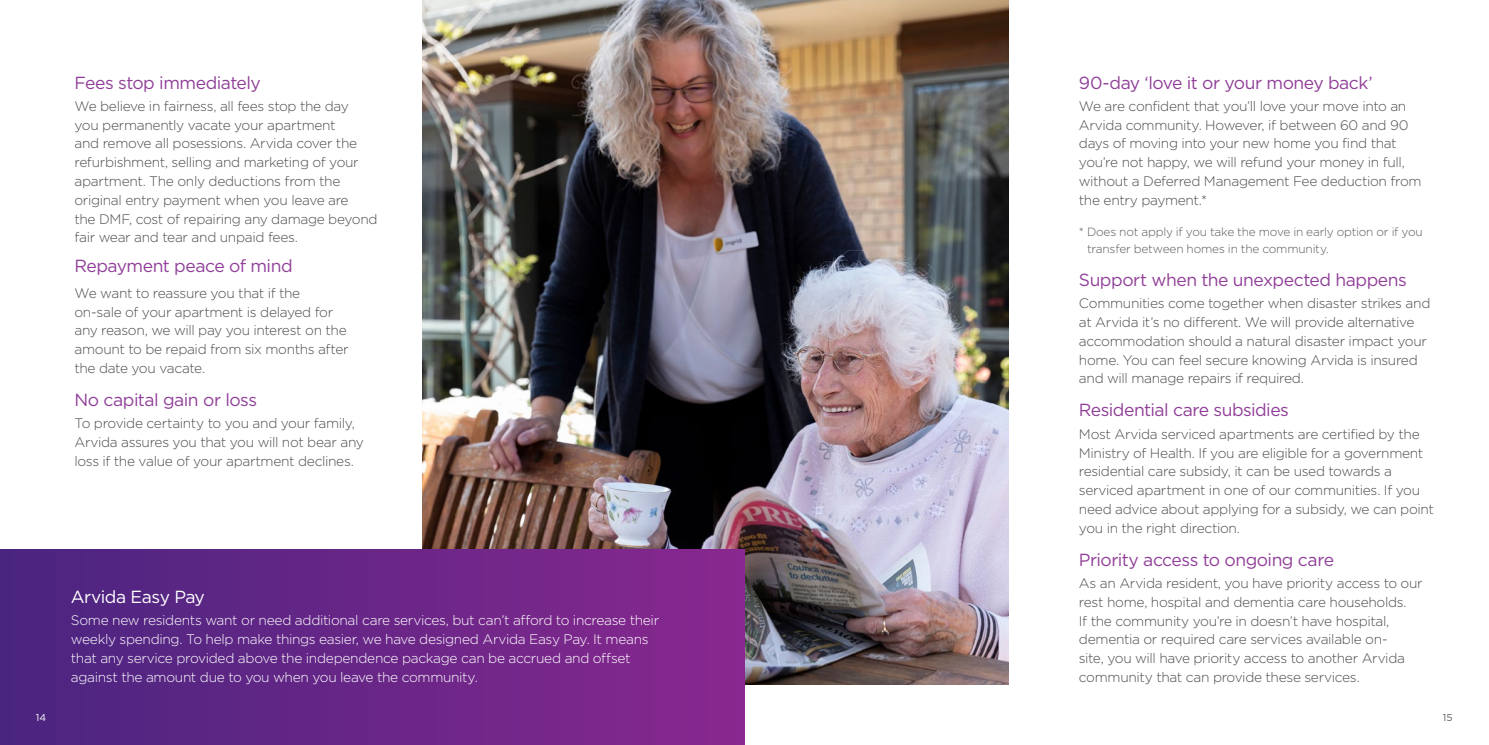
<style>
.page{position:relative;width:1489px;height:745px;background:#fff}
.page>*{position:absolute;margin:0;border:0;box-sizing:border-box;transform-origin:0 0}
.t1{font:17.5px "Gotham";letter-spacing:-.03em;color:#903f98}
.t2{font:17.5px "Gotham";letter-spacing:-.03em;color:#fff}
.t3{font:300 13.75px/18.8px "Gotham";letter-spacing:-.025em;color:#4d4d4f}
.t4{font:300 13.75px/18.8px "Gotham";letter-spacing:-.025em;color:#fff}
.t5{font:300 11.88px/16.9px "Gotham";letter-spacing:-.015em;color:#58595b}
.t6{font:10px "Gotham";color:#fff}
.t7{font:10px "Gotham";color:#58595b}
</style>
<div class="page">
<img style="left:422px;top:0;width:585px;height:684px">
<div style="left:0;top:549px;width:744px;height:195px;background:linear-gradient(to right,#492580,#88288e)"></div>
<p class="t1" style="left:74px;top:71px;width:188px">Fees stop immediately</p>
<p class="t3" style="left:74px;top:96px;width:305px">We believe in fairness, all fees stop the day<br>you permanently vacate your apartment<br>and remove all posessions. Arvida cover the refurbishment, selling and marketing of your apartment. The only deductions from the original entry payment when you leave are<br>the DMF, cost of repairing any damage beyond fair wear and tear and unpaid fees.</p>
<p class="t1" style="left:74px;top:254px;width:220px">Repayment peace of mind</p>
<p class="t3" style="left:74px;top:283px;width:276px">We want to reassure you that if the on-sale of your apartment is delayed for any reason, we will pay you interest on the amount to be repaid from six months after the date you vacate.</p>
<p class="t1" style="left:74px;top:388px;width:184px">No capital gain or loss</p>
<p class="t3" style="left:74px;top:413px;width:291px">To provide certainty to you and your family,<br>Arvida assures you that you will not bear any loss if the value of your apartment declines.</p>
<p class="t2" style="left:71px;top:585px;width:136px">Arvida Easy Pay</p>
<p class="t4" style="left:71px;top:610px;width:589px">Some new residents want or need additional care services, but can’t afford to increase their weekly spending. To help make things easier, we have designed Arvida Easy Pay. It means that any service provided above the independence package can be accrued and offset against the amount due to you when you leave the community.</p>
<p class="t1" style="left:1078px;top:71px;width:295px">90-day ‘love it or your money back’</p>
<p class="t3" style="left:1078px;top:96px;width:344px">We are confident that you’ll love your move into an Arvida community. However, if between 60 and 90 days of moving into your new home you find that you’re not happy, we will refund your money in full, without a Deferred Management Fee deduction from the entry payment.*</p>
<p class="t5" style="left:1086px;top:223px;width:337px;text-indent:-8px">* Does not apply if you take the move in early option or if you transfer between homes in the community.</p>
<p class="t1" style="left:1078px;top:268px;width:329px">Support when the unexpected happens</p>
<p class="t3" style="left:1078px;top:293px;width:353px">Communities come together when disaster strikes and at Arvida it’s no different. We will provide alternative accommodation should a natural disaster impact your home. You can feel secure knowing Arvida is insured and will manage repairs if required.</p>
<p class="t1" style="left:1078px;top:399px;width:211px">Residential care subsidies</p>
<p class="t3" style="left:1078px;top:424px;width:356px">Most Arvida serviced apartments are certified by the Ministry of Health. If you are eligible for a government residential care subsidy, it can be used towards a serviced apartment in one of our communities. If you need advice about applying for a subsidy, we can point you in the right direction.</p>
<p class="t1" style="left:1078px;top:548px;width:256px">Priority access to ongoing care</p>
<p class="t3" style="left:1078px;top:573px;width:345px">As an Arvida resident, you have priority access to our rest home, hospital and dementia care households.<br>If the community you’re in doesn’t have hospital, dementia or required care services available on-<br>site, you will have priority access to another Arvida community that can provide these services.</p>
<p class="t6" style="left:36px;top:710px;width:12px">14</p>
<p class="t7" style="left:1442px;top:710px;width:11px">15</p>
</div>
